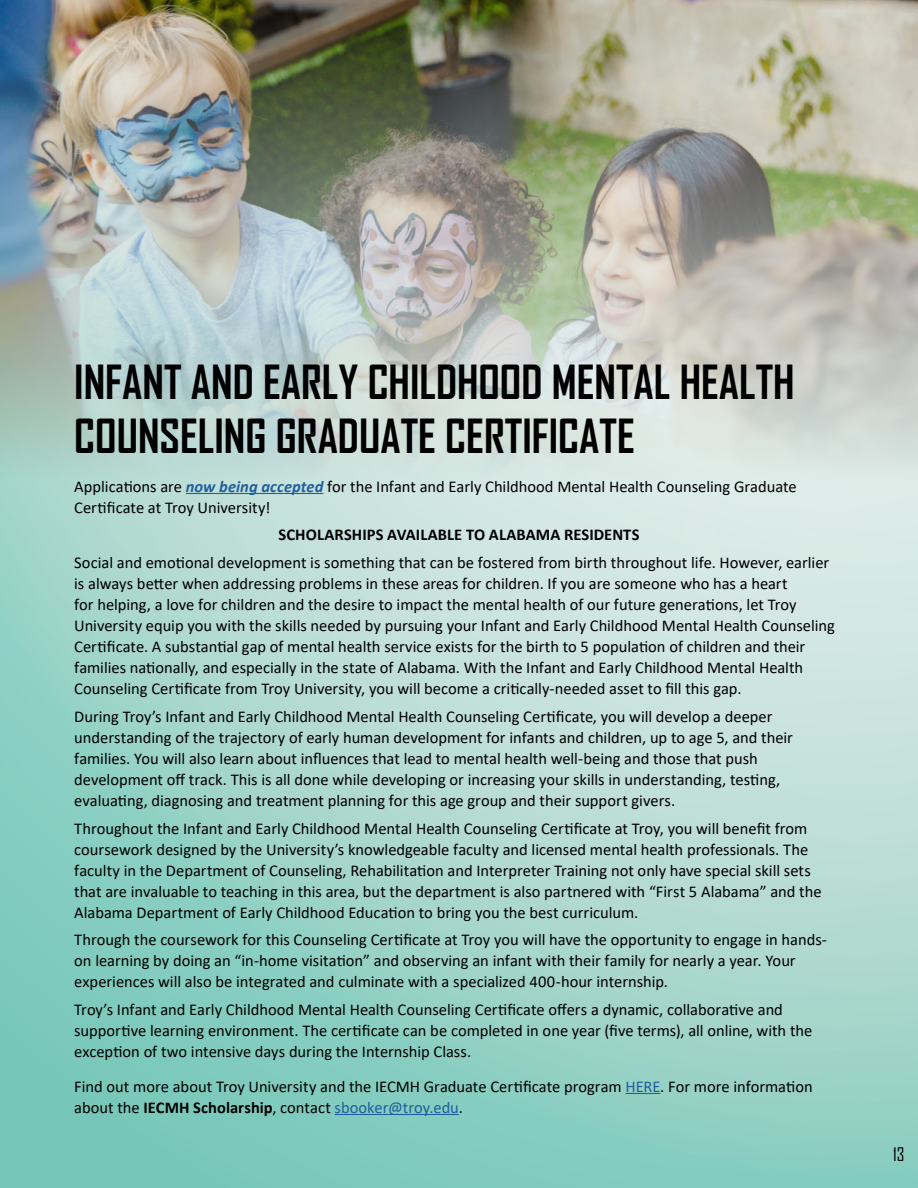
<style>
.page{position:relative;width:918px;height:1188px;background:#fff}
.page>*{position:absolute;margin:0;border:0;box-sizing:border-box;transform-origin:0 0}
.t1{font:700 45px/54px "Agency FB";color:#000}
.t2{font:18px "Agency FB";color:#000}
.t3{font:16.5px/21px "Calibri";letter-spacing:-.005em;color:#000}
.t4{font:700 16.5px "Calibri";letter-spacing:.005em;color:#000}
.s1{font-weight:700;font-style:italic;color:#215e9e}
.s2{color:#215e9e}
.s3{font-weight:700}
</style>
<div class="page">
<svg style="left:0;top:612px;width:918px;height:576px;background:#a1d5ca"></svg>
<div style="left:0;top:0;width:918px;height:612px;background:linear-gradient(to right,#a7d6cc,#e2ede9)"></div>
<img style="left:0;top:0;width:918px;height:565px">
<hr style="left:186px;top:493px;width:137px;height:1px;background:#215e9e">
<hr style="left:626px;top:1093px;width:34px;height:1px;background:#215e9e">
<hr style="left:335px;top:1114px;width:124px;height:1px;background:#215e9e">
<h1 class="t1" style="left:74px;top:354px;width:722px">INFANT AND EARLY CHILDHOOD MENTAL HEALTH<br>COUNSELING GRADUATE CERTIFICATE</h1>
<p class="t3" style="left:74px;top:475px;width:724px">Applications are <span class="s1">now being accepted</span> for the Infant and Early Childhood Mental Health Counseling Graduate<br>Certificate at Troy University!</p>
<p class="t4" style="left:279px;top:523px;width:362px">SCHOLARSHIPS AVAILABLE TO ALABAMA RESIDENTS</p>
<p class="t3" style="left:74px;top:552px;width:762px">Social and emotional development is something that can be fostered from birth throughout life. However, earlier is always better when addressing problems in these areas for children. If you are someone who has a heart<br>for helping, a love for children and the desire to impact the mental health of our future generations, let Troy University equip you with the skills needed by pursuing your Infant and Early Childhood Mental Health Counseling Certificate. A substantial gap of mental health service exists for the birth to 5 population of children and their families nationally, and especially in the state of Alabama. With the Infant and Early Childhood Mental Health Counseling Certificate from Troy University, you will become a critically-needed asset to fill this gap.</p>
<p class="t3" style="left:74px;top:706px;width:720px">During Troy’s Infant and Early Childhood Mental Health Counseling Certificate, you will develop a deeper understanding of the trajectory of early human development for infants and children, up to age 5, and their families. You will also learn about influences that lead to mental health well-being and those that push development off track. This is all done while developing or increasing your skills in understanding, testing, evaluating, diagnosing and treatment planning for this age group and their support givers.</p>
<p class="t3" style="left:74px;top:817px;width:749px">Throughout the Infant and Early Childhood Mental Health Counseling Certificate at Troy, you will benefit from coursework designed by the University’s knowledgeable faculty and licensed mental health professionals. The faculty in the Department of Counseling, Rehabilitation and Interpreter Training not only have special skill sets that are invaluable to teaching in this area, but the department is also partnered with “First 5 Alabama” and the Alabama Department of Early Childhood Education to bring you the best curriculum.</p>
<p class="t3" style="left:74px;top:929px;width:754px">Through the coursework for this Counseling Certificate at Troy you will have the opportunity to engage in hands&shy;on learning by doing an “in-home visitation” and observing an infant with their family for nearly a year. Your experiences will also be integrated and culminate with a specialized 400-hour internship.</p>
<p class="t3" style="left:74px;top:999px;width:740px">Troy’s Infant and Early Childhood Mental Health Counseling Certificate offers a dynamic, collaborative and supportive learning environment. The certificate can be completed in one year (five terms), all online, with the exception of two intensive days during the Internship Class.</p>
<p class="t3" style="left:74px;top:1075px;width:740px">Find out more about Troy University and the IECMH Graduate Certificate program <span class="s2">HERE</span>. For more information about the <span class="s3">IECMH Scholarship</span>, contact <span class="s2">sbooker@troy.edu</span>.</p>
<p class="t2" style="left:893px;top:1144px;width:13px">13</p>
</div>
